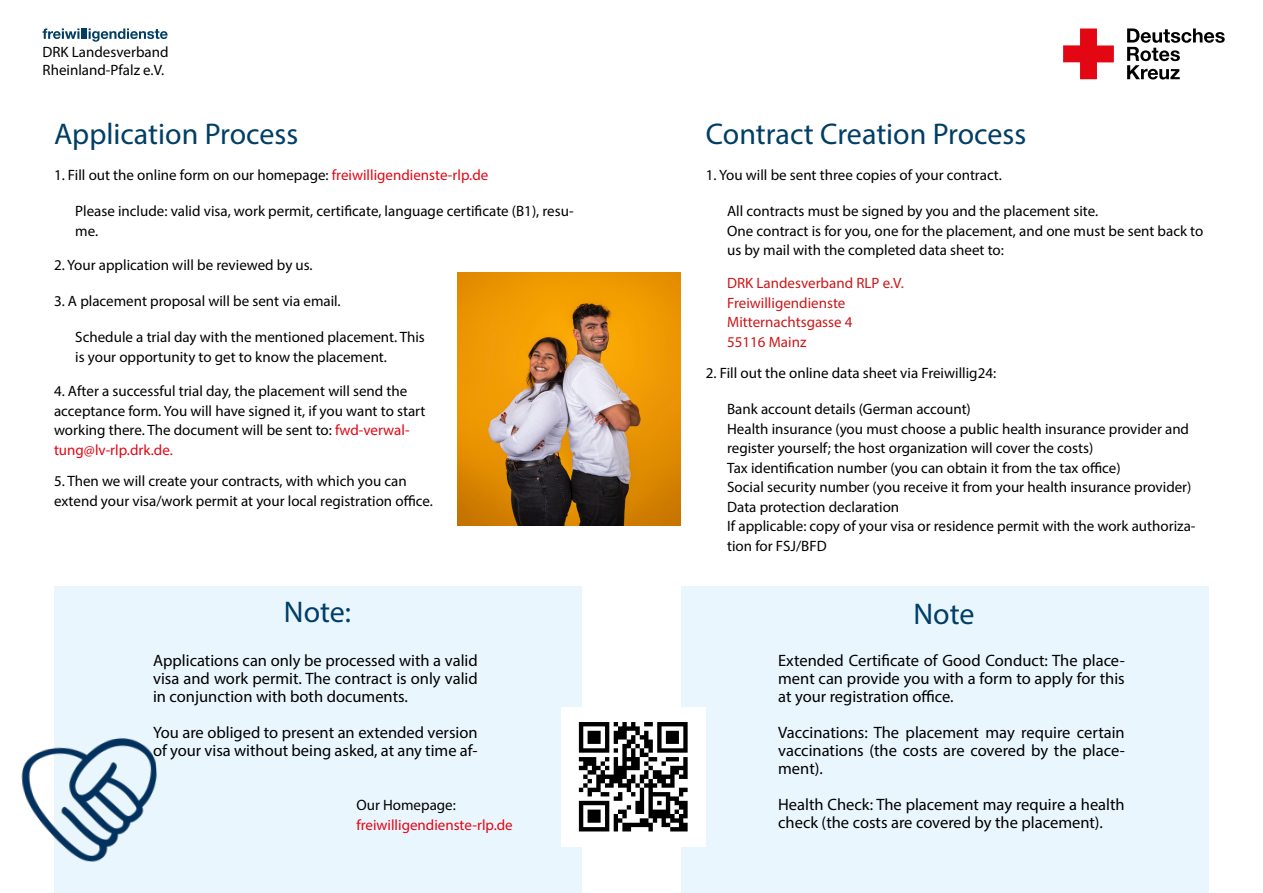
<style>
.page{position:relative;width:1263px;height:893px;background:#fff}
.page>*{position:absolute;margin:0;border:0;box-sizing:border-box;transform-origin:0 0}
.t1{font:30px "Myriad Pro";color:#003e66}
.t2{font:16.5px/18px "Myriad Pro";color:#000;text-align:justify}
.t3{font:15px/19.5px "Myriad Pro";color:#000}
.t4{font:15px/19.5px "Myriad Pro";color:#cd1719}
.t5{font:15px "Myriad Pro";color:#e30613}
.s1{color:#e30613}
</style>
<div class="page">
<div style="left:54px;top:587px;width:527px;height:306px;background:#eaf6fe"></div>
<svg style="left:43px;top:28px;width:125px;height:14px"></svg>
<svg style="left:1127px;top:28px;width:98px;height:52px"></svg>
<svg style="left:1063px;top:28px;width:51px;height:51px"></svg>
<div style="left:682px;top:587px;width:527px;height:306px;background:#eaf6fe"></div>
<img style="left:457px;top:272px;width:223px;height:253px">
<img style="left:21px;top:738px;width:136px;height:124px">
<img style="left:561px;top:708px;width:144px;height:138px">
<p class="t3" style="left:43px;top:43px;width:128px;line-height:18px">DRK Landesverband<br>Rheinland-Pfalz e.V.</p>
<h1 class="t1" style="left:54px;top:115px;width:246px">Application Process</h1>
<p class="t3" style="left:54px;top:165px;width:436px">1. Fill out the online form on our homepage: <span class="s1">freiwilligendienste-rlp.de</span></p>
<p class="t3" style="left:75px;top:201px;width:500px">Please include: valid visa, work permit, certificate, language certificate (B1), resu&shy;me.</p>
<p class="t3" style="left:54px;top:255px;width:260px">2. Your application will be reviewed by us.</p>
<p class="t3" style="left:54px;top:291px;width:288px">3. A placement proposal will be sent via email.</p>
<p class="t3" style="left:75px;top:327px;width:351px">Schedule a trial day with the mentioned placement. This is your opportunity to get to know the placement.</p>
<p class="t3" style="left:54px;top:381px;width:373px">4. After a successful trial day, the placement will send the acceptance form. You will have signed it, if you want to start working there. The document will be sent to: <span class="s1">fwd-verwal&shy;tung@lv-rlp.drk.de.</span></p>
<p class="t3" style="left:54px;top:471px;width:380px">5. Then we will create your contracts, with which you can extend your visa/work permit at your local registration office.</p>
<h1 class="t1" style="left:284px;top:593px;width:69px">Note:</h1>
<p class="t2" style="left:153px;top:651px;width:326px">Applications can only be processed with a valid visa and work permit. The contract is only valid in conjunction with both documents.</p>
<p class="t2" style="left:153px;top:723px;width:326px">You are obliged to present an extended version of your visa without being asked, at any time af-</p>
<p class="t3" style="left:356px;top:795px;width:101px">Our Homepage:</p>
<p class="t5" style="left:356px;top:815px;width:158px">freiwilligendienste-rlp.de</p>
<h1 class="t1" style="left:706px;top:115px;width:322px">Contract Creation Process</h1>
<p class="t3" style="left:706px;top:165px;width:298px">1. You will be sent three copies of your contract.</p>
<p class="t3" style="left:727px;top:201px;width:478px">All contracts must be signed by you and the placement site.<br>One contract is for you, one for the placement, and one must be sent back to us by mail with the completed data sheet to:</p>
<p class="t4" style="left:727px;top:273px;width:178px">DRK Landesverband RLP e.V.<br>Freiwilligendienste<br>Mitternachtsgasse 4<br>55116 Mainz</p>
<p class="t3" style="left:706px;top:363px;width:292px">2. Fill out the online data sheet via Freiwillig24:</p>
<p class="t3" style="left:727px;top:399px;width:470px">Bank account details (German account)<br>Health insurance (you must choose a public health insurance provider and register yourself; the host organization will cover the costs)<br>Tax identification number (you can obtain it from the tax office)<br>Social security number (you receive it from your health insurance provider)<br>Data protection declaration<br>If applicable: copy of your visa or residence permit with the work authoriza&shy;tion for FSJ/BFD</p>
<h1 class="t1" style="left:913px;top:595px;width:62px">Note</h1>
<p class="t2" style="left:778px;top:651px;width:348px">Extended Certificate of Good Conduct: The place&shy;ment can provide you with a form to apply for this at your registration office.</p>
<p class="t2" style="left:778px;top:723px;width:348px">Vaccinations: The placement may require certain vaccinations (the costs are covered by the place&shy;ment).</p>
<p class="t2" style="left:778px;top:795px;width:348px">Health Check: The placement may require a health check (the costs are covered by the placement).</p>
</div>
